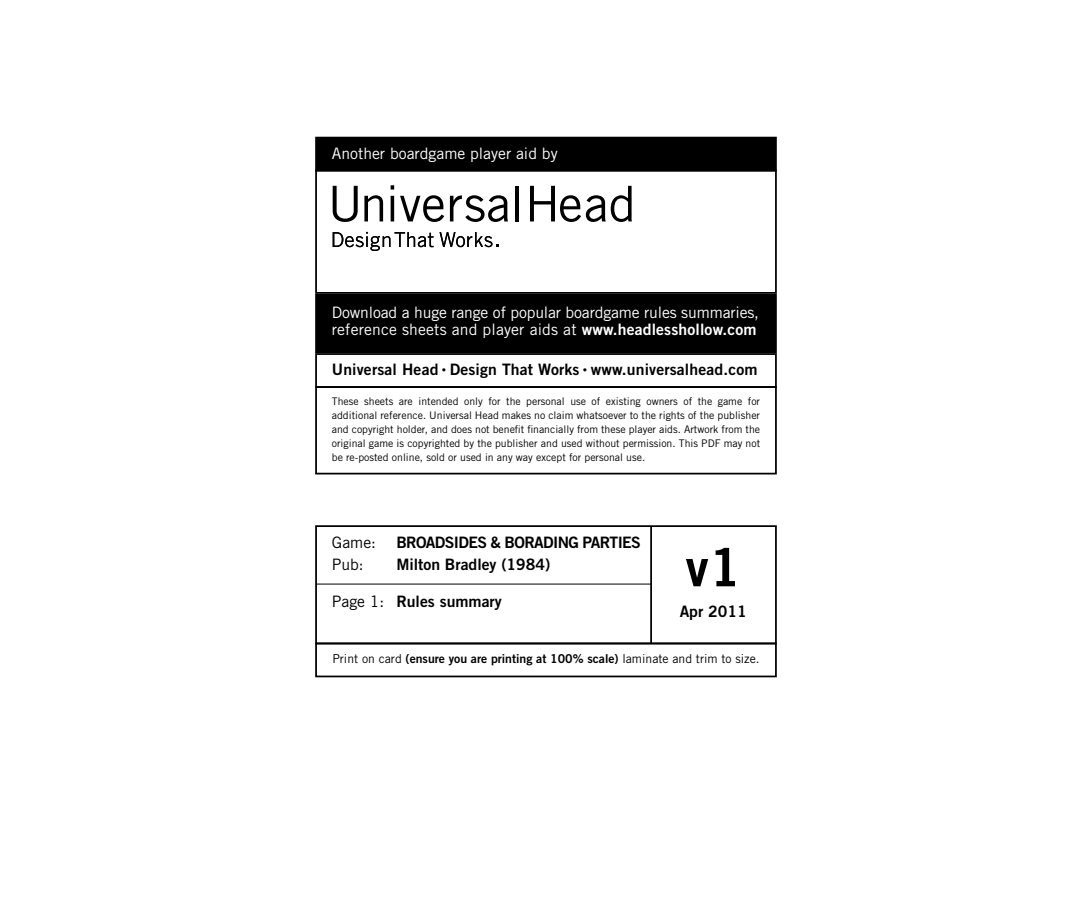
<style>
.page{position:relative;width:1092px;height:918px;background:#fff}
.page>*{position:absolute;margin:0;border:0;box-sizing:border-box;transform-origin:0 0}
.t1{font:52.5px "Trade Gothic Bold Two";color:#000}
.t2{font:15.75px/17.5px "Trade Gothic";color:#fff}
.t3{font:15.75px "Trade Gothic Bold Two";color:#000}
.t4{font:15.75px "Trade Gothic Bold Two";letter-spacing:-.04em;color:#000}
.t5{font:15.75px "Trade Gothic";color:#000}
.t6{font:12.25px "Trade Gothic";color:#000}
.t7{font:10.5px/14px "Trade Gothic";color:#000;text-align:justify}
.s1{font-family:"Trade Gothic Bold Two"}
.s2{font-size:8.75px}
.s3{font-family:"Trade Gothic"}
</style>
<div class="page">
<svg style="left:332px;top:186px;width:25px;height:36px"></svg>
<svg style="left:364px;top:195px;width:19px;height:26px"></svg>
<svg style="left:390px;top:185px;width:4px;height:5px"></svg>
<svg style="left:390px;top:196px;width:4px;height:25px"></svg>
<svg style="left:400px;top:195px;width:44px;height:27px"></svg>
<svg style="left:450px;top:195px;width:58px;height:27px"></svg>
<hr style="left:515px;top:186px;width:4px;height:35px;background:#000">
<svg style="left:530px;top:186px;width:101px;height:36px"></svg>
<svg style="left:332px;top:232px;width:101px;height:19px"></svg>
<svg style="left:439px;top:232px;width:59px;height:15px"></svg>
<div style="left:316px;top:138px;width:459px;height:33px;background:#000"></div>
<div style="left:315px;top:137px;width:461px;height:34px;border:2px solid #000"></div>
<div style="left:315px;top:170px;width:461px;height:124px;border:2px solid #000"></div>
<div style="left:315px;top:525px;width:461px;height:119px;border:2px solid #000"></div>
<hr style="left:650px;top:527px;width:2px;height:116px;background:#000">
<div style="left:316px;top:295px;width:459px;height:57px;background:#000"></div>
<div style="left:315px;top:294px;width:461px;height:59px;border:2px solid #000"></div>
<hr style="left:316px;top:583px;width:334px;height:1px;background:#000">
<div style="left:315px;top:353px;width:461px;height:35px;border:2px solid #000"></div>
<div style="left:315px;top:386px;width:461px;height:88px;border:2px solid #000"></div>
<div style="left:315px;top:642px;width:461px;height:35px;border:2px solid #000"></div>
<h2 class="t2" style="left:332px;top:144px;width:227px">Another boardgame player aid by</h2>
<h2 class="t2" style="left:332px;top:303px;width:429px">Download a huge range of popular boardgame rules summaries, reference sheets and player aids at <span class="s1">www.headlesshollow.com</span></h2>
<h2 class="t3" style="left:332px;top:360px;width:427px">Universal Head <span class="s2">•</span> Design That Works <span class="s2">•</span> www.universalhead.com</h2>
<p class="t7" style="left:332px;top:394px;width:430px">These sheets are intended only for the personal use of existing owners of the game for additional reference. Universal Head makes no claim whatsoever to the rights of the publisher and copyright holder, and does not benefit financially from these player aids. Artwork from the original game is copyrighted by the publisher and used without permission. This PDF may not be re-posted online, sold or used in any way except for personal use.</p>
<h2 class="t5" style="left:332px;top:533px;width:46px">Game:</h2>
<h2 class="t4" style="left:396px;top:533px;width:246px">BROADSIDES &amp; BORADING PARTIES</h2>
<h2 class="t5" style="left:332px;top:555px;width:33px">Pub:</h2>
<h2 class="t3" style="left:396px;top:555px;width:155px">Milton Bradley (1984)</h2>
<h2 class="t3" style="left:332px;top:592px;width:171px"><span class="s3">Page 1:</span> Rules summary</h2>
<h1 class="t1" style="left:685px;top:535px;width:57px">v1</h1>
<h2 class="t3" style="left:679px;top:601px;width:68px">Apr 2011</h2>
<p class="t6" style="left:332px;top:651px;width:428px">Print on card <span class="s1">(ensure you are printing at 100% scale)</span> laminate and trim to size.</p>
</div>
